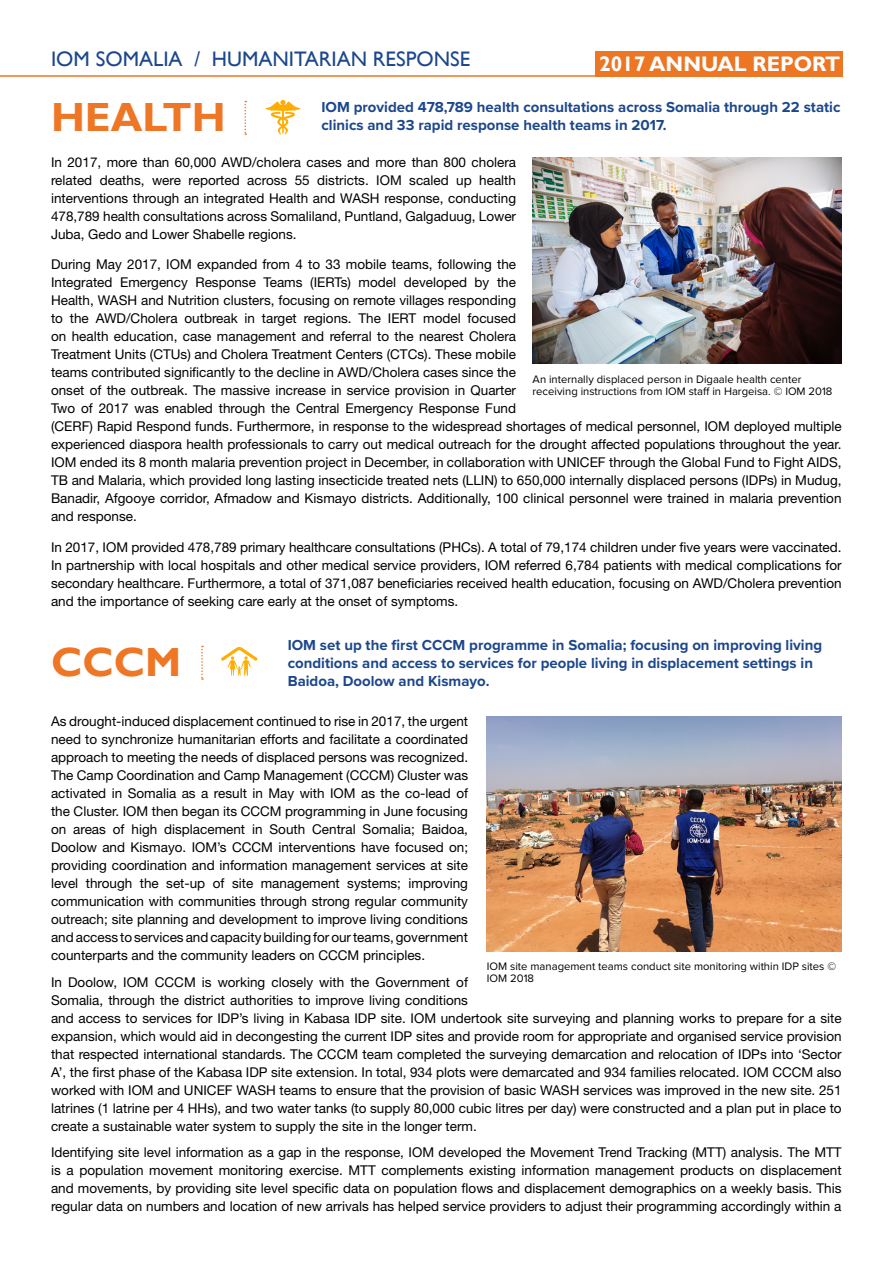
<style>
.page{position:relative;width:893px;height:1263px;background:#fff}
.page>*{position:absolute;margin:0;border:0;box-sizing:border-box;transform-origin:0 0}
.t1{font:700 40.65px "Gill Sans";color:#ee7624}
.t2{font:21px "Gill Sans";color:#1c478c}
.t3{font:700 21px "Gill Sans";color:#fff}
.t4{font:700 15px/18px "Proxima Nova";color:#1c478c}
.t5{font:13.5px/18px "Helvetica Neue LT Std";color:#000;text-align:justify}
.t6{font:11.25px/12px "Proxima Nova";color:#000}
</style>
<div class="page">
<div style="left:595px;top:51px;width:247px;height:26px;background:#ec7624"></div>
<img style="left:487px;top:716px;width:355px;height:236px">
<svg style="left:244px;top:101px;width:2px;height:34px"></svg>
<svg style="left:201px;top:646px;width:2px;height:34px"></svg>
<hr style="left:0;top:75px;width:842px;height:2px;background:#ec7624">
<svg style="left:265px;top:100px;width:36px;height:35px"></svg>
<svg style="left:221px;top:647px;width:37px;height:29px"></svg>
<img style="left:532px;top:157px;width:310px;height:207px">
<h2 class="t2" style="left:51px;top:46px;width:421px">IOM SOMALIA / HUMANITARIAN RESPONSE</h2>
<h2 class="t3" style="left:599px;top:51px;width:243px">2017 ANNUAL REPORT</h2>
<h1 class="t1" style="left:51px;top:92px;width:176px">HEALTH</h1>
<p class="t4" style="left:321px;top:98px;width:520px">IOM provided 478,789 health consultations across Somalia through 22 static clinics and 33 rapid response health teams in 2017.</p>
<p class="t5" style="left:51px;top:153px;width:467px">In 2017, more than 60,000 AWD/cholera cases and more than 800 cholera related deaths, were reported across 55 districts. IOM scaled up health interventions through an integrated Health and WASH response, conducting 478,789 health consultations across Somaliland, Puntland, Galgaduug, Lower Juba, Gedo and Lower Shabelle regions.</p>
<p class="t5" style="left:51px;top:255px;width:792px;text-align:left">During May 2017, IOM expanded from 4 to 33 mobile teams, following the<br>Integrated Emergency Response Teams (IERTs) model developed by the<br>Health, WASH and Nutrition clusters, focusing on remote villages responding<br>to the AWD/Cholera outbreak in target regions. The IERT model focused<br>on health education, case management and referral to the nearest Cholera<br>Treatment Units (CTUs) and Cholera Treatment Centers (CTCs). These mobile<br>teams contributed significantly to the decline in AWD/Cholera cases since the<br>onset of the outbreak. The massive increase in service provision in Quarter<br>Two of 2017 was enabled through the Central Emergency Response Fund<br>(CERF) Rapid Respond funds. Furthermore, in response to the widespread shortages of medical personnel, IOM deployed multiple experienced diaspora health professionals to carry out medical outreach for the drought affected populations throughout the year.<br>IOM ended its 8 month malaria prevention project in December, in collaboration with UNICEF through the Global Fund to Fight AIDS, TB and Malaria, which provided long lasting insecticide treated nets (LLIN) to 650,000 internally displaced persons (IDPs) in Mudug, Banadir, Afgooye corridor, Afmadow and Kismayo districts. Additionally, 100 clinical personnel were trained in malaria prevention and response.</p>
<p class="t5" style="left:51px;top:538px;width:792px">In 2017, IOM provided 478,789 primary healthcare consultations (PHCs). A total of 79,174 children under five years were vaccinated.<br>In partnership with local hospitals and other medical service providers, IOM referred 6,784 patients with medical complications for secondary healthcare. Furthermore, a total of 371,087 beneficiaries received health education, focusing on AWD/Cholera prevention and the importance of seeking care early at the onset of symptoms.</p>
<p class="t6" style="left:533px;top:373px;width:301px">An internally displaced person in Digaale health center receiving instructions from IOM staff in Hargeisa. © IOM 2018</p>
<h1 class="t1" style="left:51px;top:637px;width:132px">CCCM</h1>
<p class="t4" style="left:288px;top:635px;width:536px">IOM set up the first CCCM programme in Somalia; focusing on improving living conditions and access to services for people living in displacement settings in<br>Baidoa, Doolow and Kismayo.</p>
<p class="t5" style="left:51px;top:712px;width:419px">As drought-induced displacement continued to rise in 2017, the urgent need to synchronize humanitarian efforts and facilitate a coordinated approach to meeting the needs of displaced persons was recognized.<br>The Camp Coordination and Camp Management (CCCM) Cluster was activated in Somalia as a result in May with IOM as the co-lead of the Cluster. IOM then began its CCCM programming in June focusing on areas of high displacement in South Central Somalia; Baidoa, Doolow and Kismayo. IOM’s CCCM interventions have focused on; providing coordination and information management services at site level through the set-up of site management systems; improving communication with communities through strong regular community outreach; site planning and development to improve living conditions and access to services and capacity building for our teams, government counterparts and the community leaders on CCCM principles.</p>
<p class="t5" style="left:51px;top:972px;width:792px;text-align:left">In Doolow, IOM CCCM is working closely with the Government of<br>Somalia, through the district authorities to improve living conditions<br>and access to services for IDP’s living in Kabasa IDP site. IOM undertook site surveying and planning works to prepare for a site expansion, which would aid in decongesting the current IDP sites and provide room for appropriate and organised service provision that respected international standards. The CCCM team completed the surveying demarcation and relocation of IDPs into ‘Sector A’, the first phase of the Kabasa IDP site extension. In total, 934 plots were demarcated and 934 families relocated. IOM CCCM also worked with IOM and UNICEF WASH teams to ensure that the provision of basic WASH services was improved in the new site. 251 latrines (1 latrine per 4 HHs), and two water tanks (to supply 80,000 cubic litres per day) were constructed and a plan put in place to create a sustainable water system to supply the site in the longer term.</p>
<p class="t5" style="left:51px;top:1143px;width:792px">Identifying site level information as a gap in the response, IOM developed the Movement Trend Tracking (MTT) analysis. The MTT is a population movement monitoring exercise. MTT complements existing information management products on displacement and movements, by providing site level specific data on population flows and displacement demographics on a weekly basis. This regular data on numbers and location of new arrivals has helped service providers to adjust their programming accordingly within a</p>
<p class="t6" style="left:487px;top:959px;width:351px">IOM site management teams conduct site monitoring within IDP sites ©<br>IOM 2018</p>
</div>
